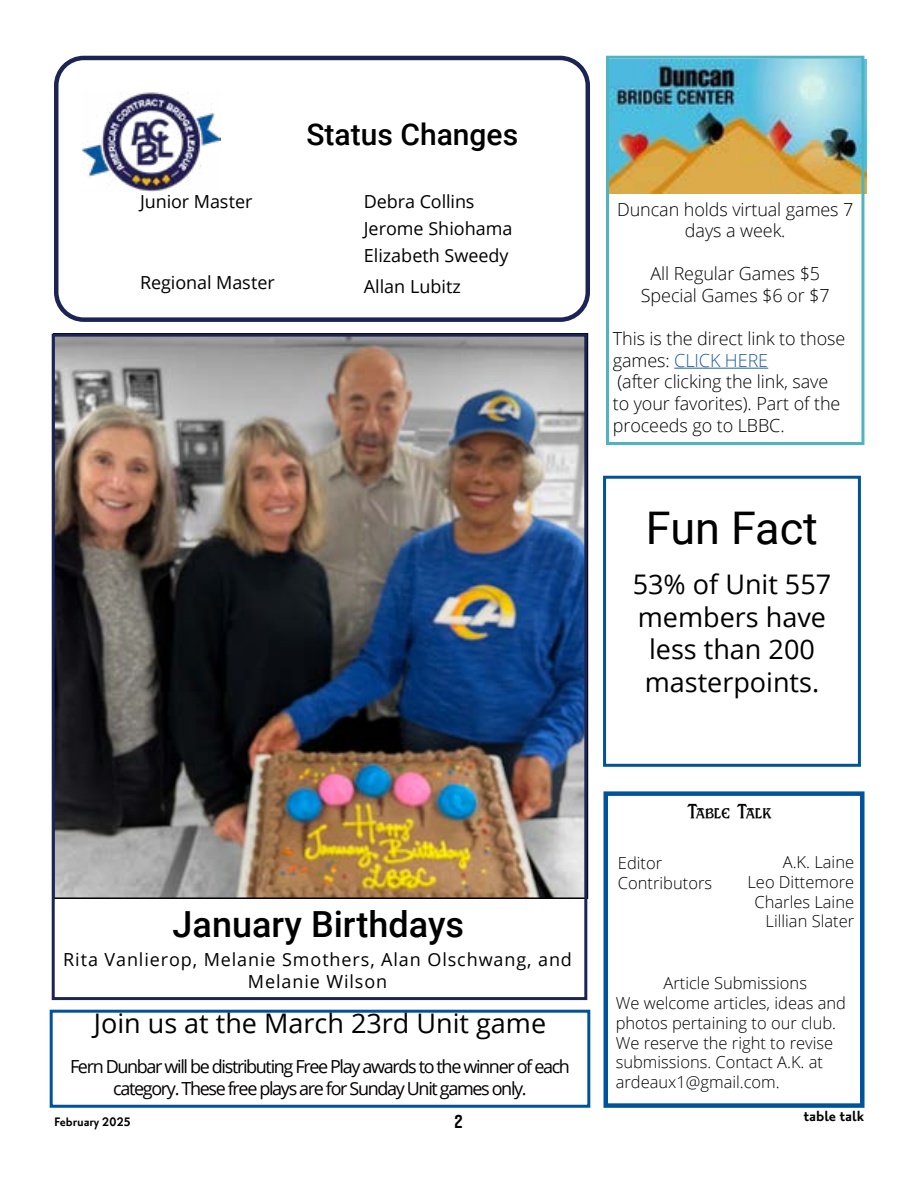
<style>
.page{position:relative;width:918px;height:1188px;background:#fff}
.page>*{position:absolute;margin:0;border:0;box-sizing:border-box;transform-origin:0 0}
.t1{font:45px "Roboto";color:#000}
.t2{font:500 36px "Roboto";color:#000}
.t3{font:500 30px "Roboto";color:#000}
.t4{font:27px/32.4px "Open Sans";color:#000;text-align:center}
.t5{font:21px "Roosevelt";color:#000}
.t6{font:300 18px/21.6px "Open Sans";letter-spacing:-.005em;color:#000;text-align:center}
.t7{font:18px/21.6px "Open Sans";letter-spacing:-.075em;color:#000;text-align:center}
.t8{font:18px/27px "Open Sans";letter-spacing:-.005em;color:#000}
.t9{font:18px/21.6px "Open Sans";letter-spacing:.05em;color:#000;text-align:center}
.t10{font:700 18px "Priori Sans OT";color:#000}
.t11{font:18px "Autogate Sans";color:#000}
.t12{font:300 16.5px/19.8px "Open Sans";color:#000}
.t13{font:700 15px "Priori Sans OT";color:#000}
.s1{color:#215e9e}
</style>
<div class="page">
<div style="left:54px;top:56px;width:536px;height:266px;border:4px solid #1c2455;border-radius:28px"></div>
<img style="left:83px;top:92px;width:138px;height:99px">
<img style="left:610px;top:59px;width:257px;height:134px">
<div style="left:606px;top:56px;width:258px;height:389px;border:3px solid #4eb4c2"></div>
<img style="left:56px;top:338px;width:527px;height:558px">
<hr style="left:674px;top:368px;width:94px;height:1px;background:#215e9e">
<div style="left:604px;top:791px;width:261px;height:317px;border:4px solid #00539b"></div>
<div style="left:603px;top:476px;width:258px;height:291px;border:3px solid #00539b"></div>
<div style="left:50px;top:1010px;width:540px;height:98px;border:3px solid #00539b"></div>
<div style="left:52px;top:334px;width:535px;height:666px;border:3px solid #1c2455"></div>
<p class="t8" style="left:140px;top:188px;width:114px">Junior Master</p>
<p class="t8" style="left:140px;top:269px;width:136px">Regional Master</p>
<h3 class="t3" style="left:307px;top:113px;width:213px">Status Changes</h3>
<p class="t8" style="left:364px;top:188px;width:150px">Debra Collins<br>Jerome Shiohama<br>Elizabeth Sweedy</p>
<p class="t8" style="left:364px;top:272px;width:99px">Allan Lubitz</p>
<h2 class="t2" style="left:173px;top:899px;width:293px">January Birthdays</h2>
<p class="t9" style="left:63px;top:948px;width:510px">Rita Vanlierop, Melanie Smothers, Alan Olschwang, and<br>Melanie Wilson</p>
<h3 class="t4" style="left:94px;top:1007px;width:454px">Join us at the March 23rd Unit game</h3>
<p class="t7" style="left:70px;top:1055px;width:502px">Fern Dunbar will be distributing Free Play awards to the winner of each category. These free plays are for Sunday Unit games only.</p>
<p class="t6" style="left:617px;top:198px;width:238px">Duncan holds virtual games 7 days a week.</p>
<p class="t6" style="left:641px;top:263px;width:190px">All Regular Games $5<br>Special Games $6 or $7</p>
<p class="t6" style="left:613px;top:327px;width:234px;text-align:left">This is the direct link to those games: <span class="s1">CLICK HERE<br></span>(after clicking the link, save<br>to your favorites). Part of the proceeds go to LBBC.</p>
<h1 class="t1" style="left:646px;top:496px;width:174px">Fun Fact</h1>
<h3 class="t4" style="left:633px;top:568px;width:200px">53% of Unit 557 members have less than 200 masterpoints.</h3>
<p class="t5" style="left:687px;top:800px;width:86px">Table Talk</p>
<p class="t12" style="left:618px;top:853px;width:96px">Editor<br>Contributors</p>
<p class="t12" style="left:747px;top:852px;width:108px;text-align:right">A.K. Laine<br>Leo Dittemore<br>Charles Laine<br>Lillian Slater</p>
<p class="t12" style="left:616px;top:973px;width:232px;text-indent:48px">Article Submissions<br>We welcome articles, ideas and photos pertaining to our club.<br>We reserve the right to revise submissions. Contact A.K. at ardeaux1@gmail.com.</p>
<p class="t13" style="left:54px;top:1113px;width:78px">February 2025</p>
<p class="t11" style="left:455px;top:1111px;width:9px">2</p>
<p class="t10" style="left:804px;top:1107px;width:62px">table talk</p>
</div>
